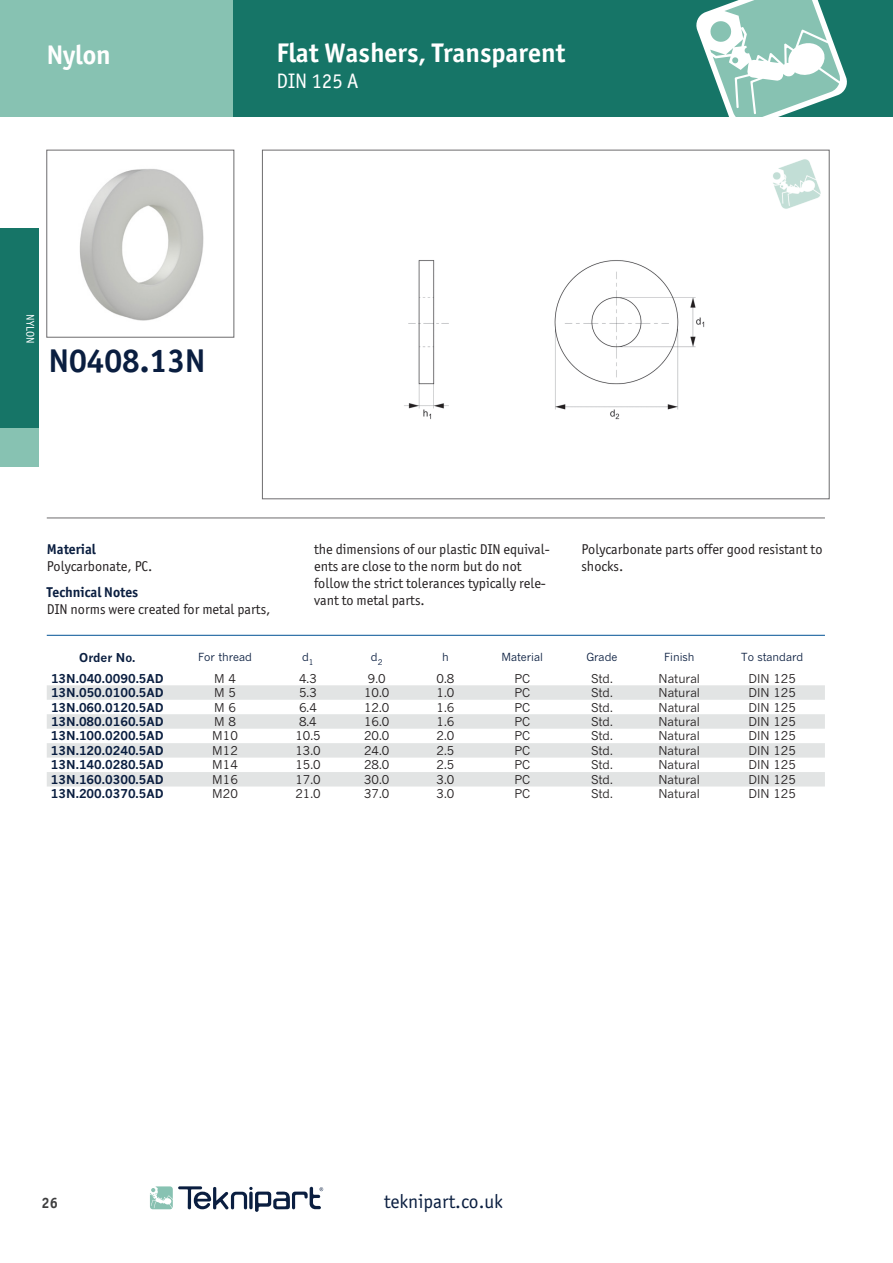
<style>
.page{position:relative;width:893px;height:1263px;background:#fff}
.page>*{position:absolute;margin:0;border:0;box-sizing:border-box;transform-origin:0 0}
.t1{font:700 33px "Officina Sans ITC Pro";color:#0a1e40}
.t2{font:700 27px "Officina Sans ITC Pro";color:#fff}
.t3{font:21px "Officina Sans ITC Pro";color:#fff}
.t4{font:19.5px "Officina Sans ITC Pro";color:#0a1e40}
.t5{font:700 15px "Officina Sans ITC Pro";color:#3e3e3f}
.t6{font:14.25px/17.1px "Officina Sans ITC Pro";color:#231f20}
.t7{font:700 14.25px "Officina Sans ITC Pro";color:#0a1e40}
.t8{font:12px "News Gothic MT Pro";color:#231f20}
.t9{font:700 12px "News Gothic MT Pro";color:#0a1e40}
.t10{font:11.25px "Officina Sans ITC Pro";color:#fff}
.t11{font:11.1px "News Gothic MT Pro";color:#0a1e40}
</style>
<div class="page">
<div style="left:0;top:0;width:234px;height:116px;background:#87c2b2"></div>
<div style="left:0;top:228px;width:38px;height:200px;background:#167567"></div>
<div style="left:0;top:428px;width:38px;height:38px;background:#87c2b2"></div>
<div style="left:234px;top:0;width:659px;height:116px;background:#167567"></div>
<svg style="left:696px;top:0;width:151px;height:116px"></svg>
<div style="left:47px;top:150px;width:187px;height:187px;border:1px solid #6d6c6e"></div>
<svg style="left:47px;top:685px;width:778px;height:101px;fill:#e2e4e4"></svg>
<img style="left:79px;top:169px;width:125px;height:152px">
<img style="left:404px;top:260px;width:301px;height:160px">
<img style="left:773px;top:159px;width:48px;height:50px">
<svg style="left:150px;top:1186px;width:173px;height:26px"></svg>
<hr style="left:47px;top:518px;width:778px;height:1px;background:#6d6c6e">
<hr style="left:47px;top:635px;width:778px;height:1px;background:#015194">
<h2 class="t2" style="left:47px;top:38px;width:65px">Nylon</h2>
<h2 class="t2" style="left:276px;top:36px;width:291px">Flat Washers, Transparent</h2>
<h3 class="t3" style="left:276px;top:69px;width:84px">DIN 125 A</h3>
<p class="t10" style="left:37px;top:314px;width:30px;rotate:90deg">NYLON</p>
<h1 class="t1" style="left:49px;top:340px;width:158px">N0408.13N</h1>
<p class="t7" style="left:47px;top:540px;width:51px">Material</p>
<p class="t6" style="left:47px;top:558px;width:107px">Polycarbonate, PC.</p>
<p class="t7" style="left:47px;top:583px;width:93px">Technical Notes</p>
<p class="t6" style="left:47px;top:600px;width:225px">DIN norms were created for metal parts,</p>
<p class="t6" style="left:314px;top:541px;width:236px">the dimensions of our plastic DIN equival&shy;ents are close to the norm but do not follow the strict tolerances typically rele&shy;vant to metal parts.</p>
<p class="t6" style="left:581px;top:541px;width:243px">Polycarbonate parts offer good resistant to shocks.</p>
<p class="t9" style="left:79px;top:650px;width:58px">Order No.</p>
<p class="t11" style="left:198px;top:650px;width:55px">For thread</p>
<p class="t11" style="left:302px;top:650px;width:13px">d<sub>1</sub></p>
<p class="t11" style="left:371px;top:650px;width:13px">d<sub>2</sub></p>
<p class="t11" style="left:442px;top:650px;width:8px">h</p>
<p class="t11" style="left:501px;top:650px;width:43px">Material</p>
<p class="t11" style="left:586px;top:650px;width:33px">Grade</p>
<p class="t11" style="left:664px;top:650px;width:32px">Finish</p>
<p class="t11" style="left:741px;top:650px;width:64px">To standard</p>
<p class="t9" style="left:51px;top:671px;width:114px">13N.040.0090.5AD</p>
<p class="t8" style="left:214px;top:671px;width:23px">M 4</p>
<p class="t8" style="left:299px;top:671px;width:19px">4.3</p>
<p class="t8" style="left:368px;top:671px;width:19px">9.0</p>
<p class="t8" style="left:437px;top:671px;width:19px">0.8</p>
<p class="t8" style="left:514px;top:671px;width:17px">PC</p>
<p class="t8" style="left:591px;top:671px;width:23px">Std.</p>
<p class="t8" style="left:658px;top:671px;width:43px">Natural</p>
<p class="t8" style="left:748px;top:671px;width:49px">DIN 125</p>
<p class="t9" style="left:51px;top:685px;width:114px">13N.050.0100.5AD</p>
<p class="t8" style="left:214px;top:685px;width:23px">M 5</p>
<p class="t8" style="left:299px;top:685px;width:19px">5.3</p>
<p class="t8" style="left:364px;top:685px;width:27px">10.0</p>
<p class="t8" style="left:437px;top:685px;width:19px">1.0</p>
<p class="t8" style="left:514px;top:685px;width:17px">PC</p>
<p class="t8" style="left:591px;top:685px;width:23px">Std.</p>
<p class="t8" style="left:658px;top:685px;width:43px">Natural</p>
<p class="t8" style="left:748px;top:685px;width:49px">DIN 125</p>
<p class="t9" style="left:51px;top:700px;width:114px">13N.060.0120.5AD</p>
<p class="t8" style="left:214px;top:700px;width:23px">M 6</p>
<p class="t8" style="left:299px;top:700px;width:19px">6.4</p>
<p class="t8" style="left:364px;top:700px;width:27px">12.0</p>
<p class="t8" style="left:437px;top:700px;width:19px">1.6</p>
<p class="t8" style="left:514px;top:700px;width:17px">PC</p>
<p class="t8" style="left:591px;top:700px;width:23px">Std.</p>
<p class="t8" style="left:658px;top:700px;width:43px">Natural</p>
<p class="t8" style="left:748px;top:700px;width:49px">DIN 125</p>
<p class="t9" style="left:51px;top:714px;width:114px">13N.080.0160.5AD</p>
<p class="t8" style="left:214px;top:714px;width:23px">M 8</p>
<p class="t8" style="left:299px;top:714px;width:19px">8.4</p>
<p class="t8" style="left:364px;top:714px;width:27px">16.0</p>
<p class="t8" style="left:437px;top:714px;width:19px">1.6</p>
<p class="t8" style="left:514px;top:714px;width:17px">PC</p>
<p class="t8" style="left:591px;top:714px;width:23px">Std.</p>
<p class="t8" style="left:658px;top:714px;width:43px">Natural</p>
<p class="t8" style="left:748px;top:714px;width:49px">DIN 125</p>
<p class="t9" style="left:51px;top:729px;width:114px">13N.100.0200.5AD</p>
<p class="t8" style="left:212px;top:729px;width:27px">M10</p>
<p class="t8" style="left:295px;top:729px;width:27px">10.5</p>
<p class="t8" style="left:364px;top:729px;width:27px">20.0</p>
<p class="t8" style="left:437px;top:729px;width:19px">2.0</p>
<p class="t8" style="left:514px;top:729px;width:17px">PC</p>
<p class="t8" style="left:591px;top:729px;width:23px">Std.</p>
<p class="t8" style="left:658px;top:729px;width:43px">Natural</p>
<p class="t8" style="left:748px;top:729px;width:49px">DIN 125</p>
<p class="t9" style="left:51px;top:743px;width:114px">13N.120.0240.5AD</p>
<p class="t8" style="left:212px;top:743px;width:27px">M12</p>
<p class="t8" style="left:295px;top:743px;width:27px">13.0</p>
<p class="t8" style="left:364px;top:743px;width:27px">24.0</p>
<p class="t8" style="left:437px;top:743px;width:19px">2.5</p>
<p class="t8" style="left:514px;top:743px;width:17px">PC</p>
<p class="t8" style="left:591px;top:743px;width:23px">Std.</p>
<p class="t8" style="left:658px;top:743px;width:43px">Natural</p>
<p class="t8" style="left:748px;top:743px;width:49px">DIN 125</p>
<p class="t9" style="left:51px;top:758px;width:114px">13N.140.0280.5AD</p>
<p class="t8" style="left:212px;top:758px;width:27px">M14</p>
<p class="t8" style="left:295px;top:758px;width:27px">15.0</p>
<p class="t8" style="left:364px;top:758px;width:27px">28.0</p>
<p class="t8" style="left:437px;top:758px;width:19px">2.5</p>
<p class="t8" style="left:514px;top:758px;width:17px">PC</p>
<p class="t8" style="left:591px;top:758px;width:23px">Std.</p>
<p class="t8" style="left:658px;top:758px;width:43px">Natural</p>
<p class="t8" style="left:748px;top:758px;width:49px">DIN 125</p>
<p class="t9" style="left:51px;top:772px;width:114px">13N.160.0300.5AD</p>
<p class="t8" style="left:212px;top:772px;width:27px">M16</p>
<p class="t8" style="left:295px;top:772px;width:27px">17.0</p>
<p class="t8" style="left:364px;top:772px;width:27px">30.0</p>
<p class="t8" style="left:437px;top:772px;width:19px">3.0</p>
<p class="t8" style="left:514px;top:772px;width:17px">PC</p>
<p class="t8" style="left:591px;top:772px;width:23px">Std.</p>
<p class="t8" style="left:658px;top:772px;width:43px">Natural</p>
<p class="t8" style="left:748px;top:772px;width:49px">DIN 125</p>
<p class="t9" style="left:51px;top:786px;width:114px">13N.200.0370.5AD</p>
<p class="t8" style="left:212px;top:787px;width:27px">M20</p>
<p class="t8" style="left:295px;top:787px;width:27px">21.0</p>
<p class="t8" style="left:364px;top:787px;width:27px">37.0</p>
<p class="t8" style="left:437px;top:787px;width:19px">3.0</p>
<p class="t8" style="left:514px;top:787px;width:17px">PC</p>
<p class="t8" style="left:591px;top:787px;width:23px">Std.</p>
<p class="t8" style="left:658px;top:787px;width:43px">Natural</p>
<p class="t8" style="left:748px;top:787px;width:49px">DIN 125</p>
<p class="t5" style="left:42px;top:1193px;width:18px">26</p>
<h3 class="t4" style="left:384px;top:1189px;width:120px">teknipart.co.uk</h3>
</div>
